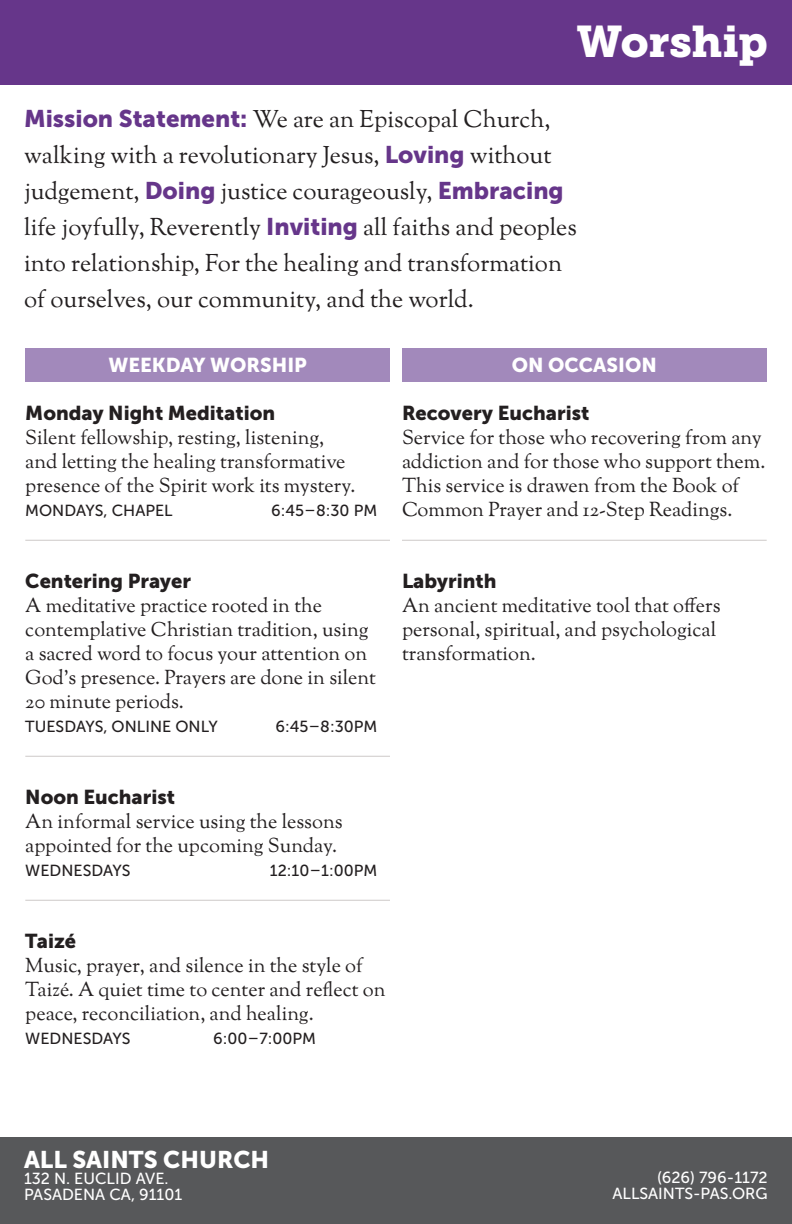
<style>
.page{position:relative;width:792px;height:1224px;background:#fff}
.page>*{position:absolute;margin:0;border:0;box-sizing:border-box;transform-origin:0 0}
.H1_Title{font:44px "Museo Slab 900";color:#fff}
.Body{font:24px/36px "OFL Goudy St M";color:#231f20}
.Body-2{font:24px "Museo Sans 900";color:#fff}
.Body-3{font:20px/24px "OFL Goudy St M";color:#231f20}
.Event_Headline{font:20px "Museo Sans 900";color:#231f20}
.List_Headline{font:20px "Museo Sans 900";color:#fff}
.Time_Information{font:16px "Museo Sans 500";color:#231f20}
.Body-4{font:16px/16px "Museo Sans 500";color:#fff;text-align:right}
.Body-5{font:16px "Museo Sans 500";color:#231f20}
.s1{font-family:"Museo Sans 900";color:#66368a}
</style>
<div class="page">
<div style="left:0;top:1138px;width:792px;height:86px;background:#57585a"></div>
<div style="left:0;top:0;width:792px;height:84px;background:#66368a"></div>
<div style="left:25px;top:348px;width:365px;height:34px;background:#a289bb"></div>
<hr style="left:25px;top:540px;width:365px;height:1px;background:#cdc9c8">
<hr style="left:25px;top:756px;width:365px;height:1px;background:#cdc9c8">
<hr style="left:25px;top:900px;width:365px;height:1px;background:#cdc9c8">
<div style="left:402px;top:348px;width:365px;height:34px;background:#a289bb"></div>
<hr style="left:402px;top:540px;width:365px;height:1px;background:#cdc9c8">
<p class="H1_Title" style="left:577px;top:16px;width:193px">Worship</p>
<p class="Body" style="left:24px;top:102px;width:554px"><span class="s1">Mission Statement:</span> We are an Episcopal Church, walking with a revolutionary Jesus, <span class="s1">Loving</span> without judgement, <span class="s1">Doing</span> justice courageously, <span class="s1">Embracing </span>life joyfully, Reverently <span class="s1">Inviting</span> all faiths and peoples into relationship, For the healing and transformation of ourselves, our community, and the world.</p>
<p class="List_Headline" style="left:108px;top:354px;width:200px">WEEKDAY WORSHIP</p>
<p class="Event_Headline" style="left:25px;top:402px;width:251px">Monday Night Meditation</p>
<p class="Body-3" style="left:25px;top:427px;width:332px">Silent fellowship, resting, listening, and letting the healing transformative presence of the Spirit work its mystery.</p>
<p class="Time_Information" style="left:25px;top:502px;width:149px">MONDAYS, CHAPEL</p>
<p class="Time_Information" style="left:271px;top:502px;width:108px">6:45–8:30 PM</p>
<p class="Event_Headline" style="left:25px;top:570px;width:167px">Centering Prayer</p>
<p class="Body-3" style="left:25px;top:595px;width:352px">A meditative practice rooted in the contemplative Christian tradition, using a sacred word to focus your attention on God’s presence. Prayers are done in silent 20 minute periods.</p>
<p class="Time_Information" style="left:25px;top:718px;width:194px">TUESDAYS, ONLINE ONLY</p>
<p class="Time_Information" style="left:275px;top:718px;width:103px">6:45–8:30PM</p>
<p class="Event_Headline" style="left:25px;top:786px;width:151px">Noon Eucharist</p>
<p class="Body-3" style="left:25px;top:811px;width:319px">An informal service using the lessons appointed for the upcoming Sunday.</p>
<p class="Time_Information" style="left:25px;top:862px;width:107px">WEDNESDAYS</p>
<p class="Time_Information" style="left:270px;top:862px;width:109px">12:10–1:00PM</p>
<p class="List_Headline" style="left:512px;top:354px;width:146px">ON OCCASION</p>
<p class="Event_Headline" style="left:402px;top:402px;width:189px">Recovery Eucharist</p>
<p class="Body-3" style="left:402px;top:427px;width:365px">Service for those who recovering from any addiction and for those who support them.<br>This service is drawen from the Book of Common Prayer and 12-Step Readings.</p>
<p class="Event_Headline" style="left:402px;top:570px;width:96px">Labyrinth</p>
<p class="Body-3" style="left:402px;top:595px;width:320px">An ancient meditative tool that offers personal, spiritual, and psychological transformation.</p>
<p class="Event_Headline" style="left:25px;top:930px;width:52px">Taizé</p>
<p class="Body-3" style="left:25px;top:955px;width:362px">Music, prayer, and silence in the style of<br>Taizé. A quiet time to center and reflect on peace, reconciliation, and healing.</p>
<p class="Body-5" style="left:25px;top:1030px;width:107px">WEDNESDAYS</p>
<p class="Body-5" style="left:213px;top:1030px;width:104px">6:00–7:00PM</p>
<p class="Body-2" style="left:24px;top:1146px;width:247px">ALL SAINTS CHURCH</p>
<p class="Body-4" style="left:24px;top:1170px;width:146px">132 N. EUCLID AVE.</p>
<p class="Body-4" style="left:24px;top:1186px;width:160px">PASADENA CA, 91101</p>
<p class="Body-4" style="left:613px;top:1170px;width:157px">(626) 796-1172<br>ALLSAINTS-PAS.ORG</p>
</div>
